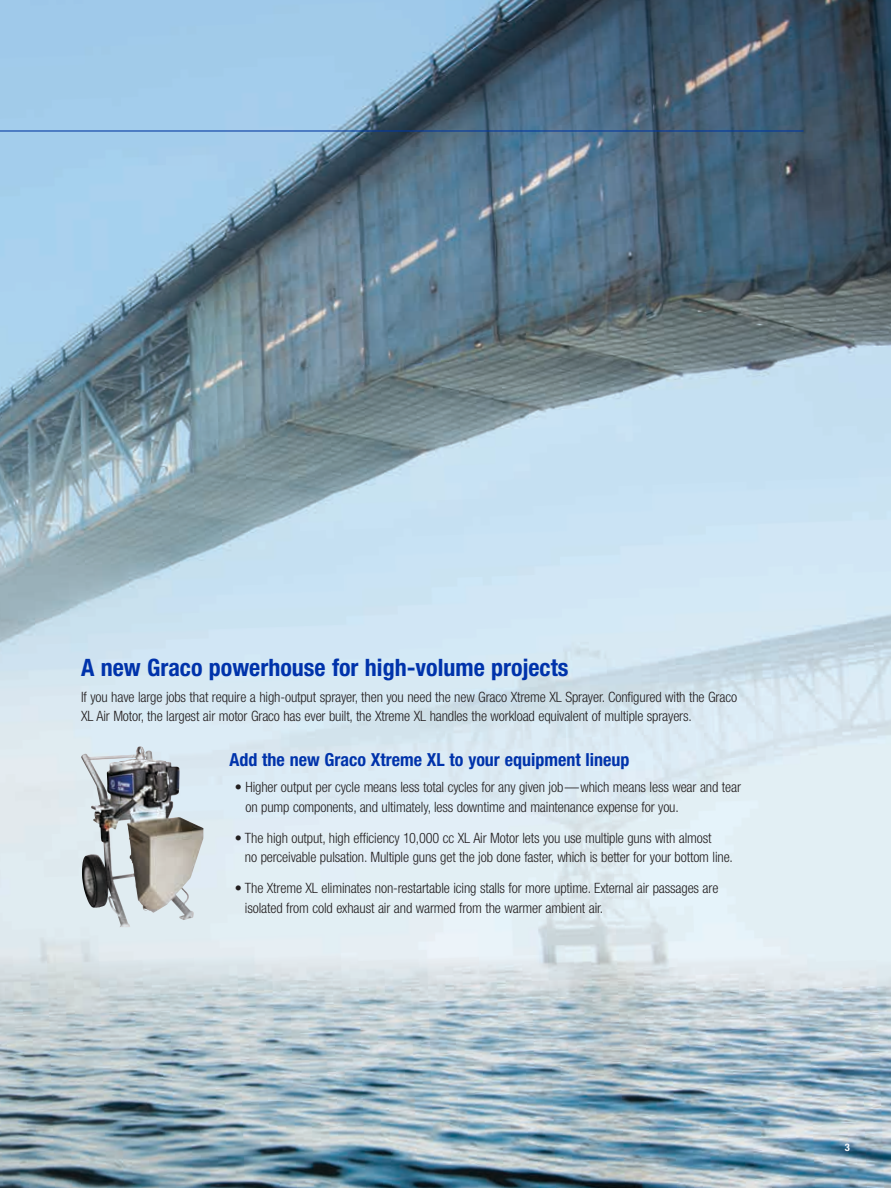
<style>
.page{position:relative;width:891px;height:1188px;background:#fff}
.page>*{position:absolute;margin:0;border:0;box-sizing:border-box;transform-origin:0 0}
.t1{font:700 condensed 24px "Helvetica Neue LT Std";color:#0033ab}
.t2{font:700 condensed 18px "Helvetica Neue LT Std";color:#0033ab}
.t3{font:300 condensed 14.25px/19.5px "Helvetica Neue LT Std";letter-spacing:-.01em;color:#231f20}
.t4{font:700 condensed 10.5px "Helvetica Neue LT Std";color:#fff}
</style>
<div class="page">
<img style="left:0;top:0;width:891px;height:1188px">
<hr style="left:0;top:130px;width:804px;height:2px;background:#0036a0">
<img style="left:81px;top:747px;width:58px;height:72px">
<h1 class="t1" style="left:81px;top:653px;width:489px">A new Graco powerhouse for high-volume projects</h1>
<p class="t3" style="left:81px;top:687px;width:658px">If you have large jobs that require a high-output sprayer, then you need the new Graco Xtreme XL Sprayer. Configured with the Graco<br>XL Air Motor, the largest air motor Graco has ever built, the Xtreme XL handles the workload equivalent of multiple sprayers.</p>
<p class="t2" style="left:230px;top:749px;width:401px">Add the new Graco Xtreme XL to your equipment lineup</p>
<p class="t3" style="left:246px;top:777px;width:497px;text-indent:-11px">• Higher output per cycle means less total cycles for any given job—which means less wear and tear on pump components, and ultimately, less downtime and maintenance expense for you.</p>
<p class="t3" style="left:245px;top:828px;width:490px;text-indent:-10px">• The high output, high efficiency 10,000 cc XL Air Motor lets you use multiple guns with almost<br>no perceivable pulsation. Multiple guns get the job done faster, which is better for your bottom line.</p>
<p class="t3" style="left:245px;top:879px;width:475px;text-indent:-10px">• The Xtreme XL eliminates non-restartable icing stalls for more uptime. External air passages are isolated from cold exhaust air and warmed from the warmer ambient air.</p>
<p class="t4" style="left:845px;top:1141px;width:7px">3</p>
</div>
